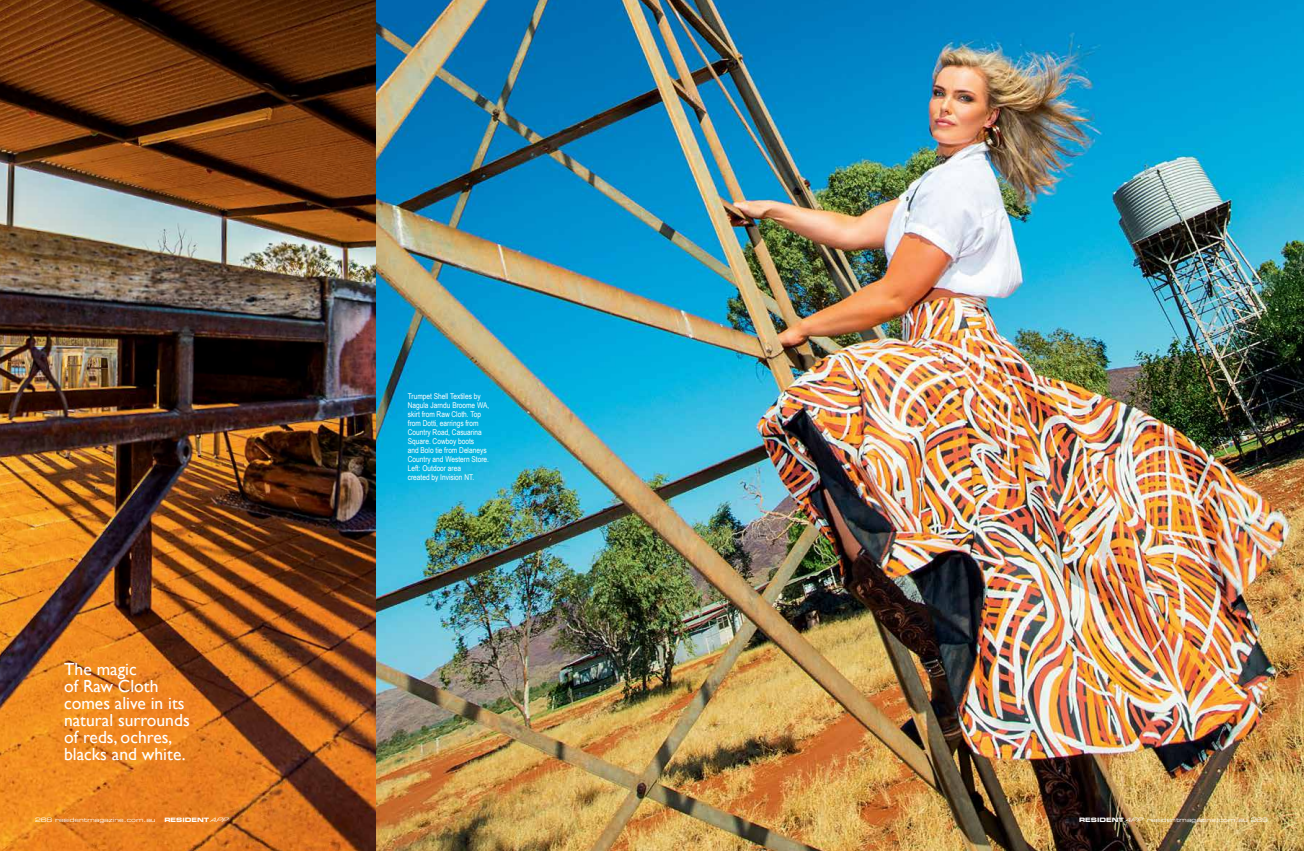
<style>
.page{position:relative;width:1304px;height:851px;background:#fff}
.page>*{position:absolute;margin:0;border:0;box-sizing:border-box;transform-origin:0 0}
.t1{font:17.5px/17px "Gill Sans";color:#fff}
.t2{font:8px/9px "Arial Narrow";color:#fff}
.t3{font:6px "Eurostile LT Std Ex 2";color:#fff}
.t4{font:6px "Eurostile LT Std Bold Ex 2";color:#fff}
.s1{font-family:"Eurostile LT Std Ex 2";font-style:italic}
.s2{font-family:"Eurostile LT Std Bold Ex 2"}
.s3{font-style:italic}
</style>
<div class="page">
<img style="left:0;top:0;width:1304px;height:850px">
<h1 class="t1" style="left:64px;top:660px;width:127px">The magic<br>of Raw Cloth comes alive in its natural surrounds of reds, ochres, blacks and white.</h1>
<p class="t2" style="left:408px;top:391px;width:83px">Trumpet Shell Textiles by<br>Nagula Jarndu Broome WA, skirt from Raw Cloth. Top from Dotti, earrings from<br>Country Road, Casuarina<br>Square. Cowboy boots<br>and Bolo tie from Delaneys<br>Country and Western Store.<br>Left: Outdoor area<br>created by Invision NT.</p>
<p class="t3" style="left:35px;top:816px;width:122px">268 residentmagazine.com.au</p>
<p class="t4" style="left:164px;top:816px;width:69px">RESIDENT<span class="s1">APP</span></p>
<p class="t3" style="left:1079px;top:816px;width:190px"><span class="s2">RESIDENT</span><span class="s3">APP</span> residentmagazine.com.au 269</p>
</div>
